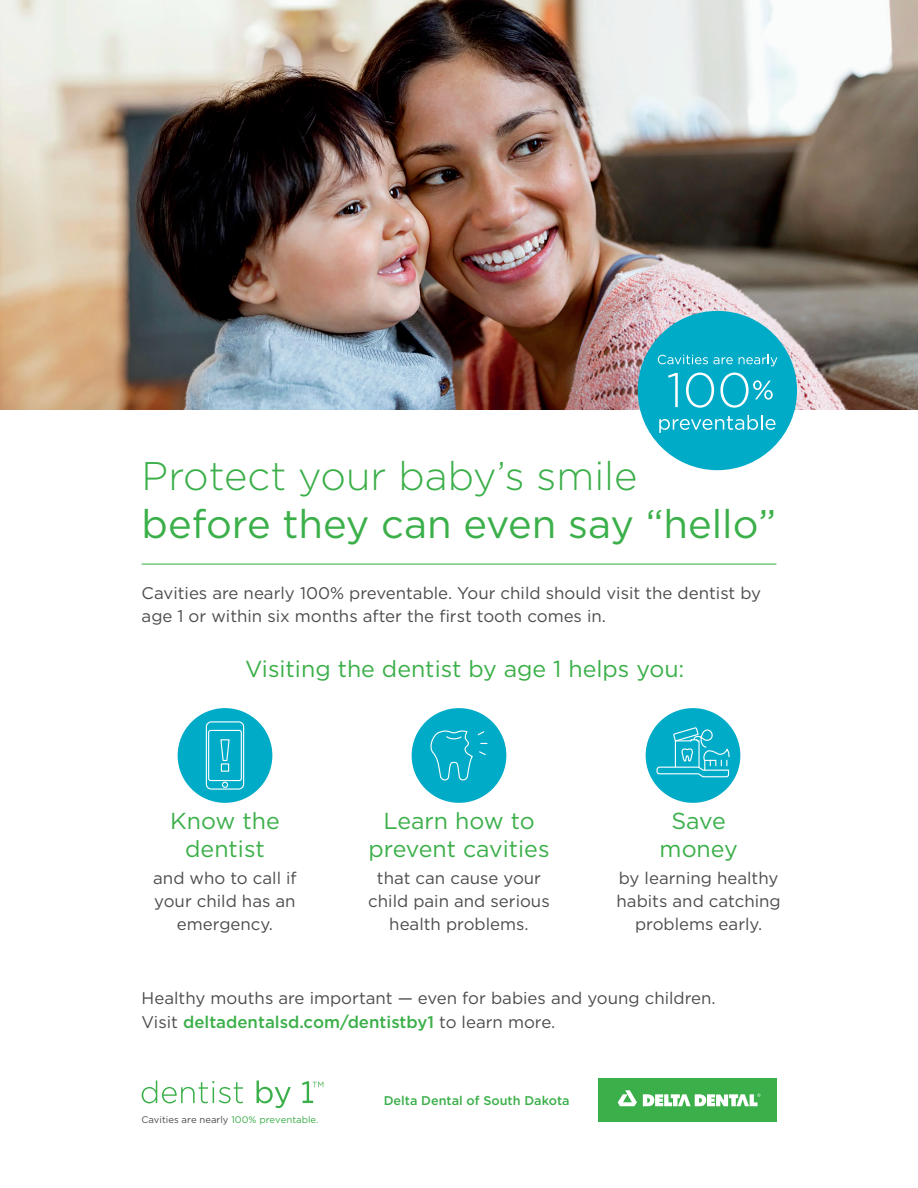
<style>
.page{position:relative;width:918px;height:1188px;background:#fff}
.page>*{position:absolute;margin:0;border:0;box-sizing:border-box;transform-origin:0 0}
.t1{font:39.9px "Gotham";color:#3baf49}
.t2{font:300 39.9px "Gotham";color:#3baf49}
.t3{font:23.1px/27.5px "Gotham";color:#3baf49;text-align:center}
.t4{font:16.8px/23.1px "Gotham";color:#4b4c4d;text-align:center}
.t5{font:500 12.6px "Gotham";color:#3baf49}
.t6{font:9.6px "Gotham";color:#4b4c4d}
.s1{font-weight:500;color:#3baf49}
.s2{color:#3baf49}
</style>
<div class="page">
<img style="left:0;top:0;width:918px;height:410px">
<div style="left:599px;top:1078px;width:178px;height:44px;background:#3baf49"></div>
<svg style="left:618px;top:1090px;width:19px;height:16px"></svg>
<svg style="left:643px;top:1094px;width:118px;height:12px"></svg>
<svg style="left:142px;top:1081px;width:101px;height:22px"></svg>
<svg style="left:257px;top:1081px;width:34px;height:27px"></svg>
<svg style="left:302px;top:1081px;width:21px;height:22px"></svg>
<hr style="left:142px;top:564px;width:634px;height:1px;background:#3baf49">
<div style="left:178px;top:708px;width:94px;height:95px;background:#00abc8;border-radius:50%"></div>
<div style="left:206px;top:721px;width:38px;height:69px;border:1px solid #fff;border-radius:5px"></div>
<div style="left:208px;top:730px;width:34px;height:51px;border:1px solid #fff;border-radius:2px"></div>
<svg style="left:222px;top:782px;width:6px;height:6px"></svg>
<svg style="left:220px;top:739px;width:10px;height:33px"></svg>
<div style="left:412px;top:708px;width:94px;height:95px;background:#00abc8;border-radius:50%"></div>
<svg style="left:430px;top:730px;width:58px;height:51px"></svg>
<div style="left:646px;top:708px;width:94px;height:95px;background:#00abc8;border-radius:50%"></div>
<svg style="left:656px;top:727px;width:74px;height:71px"></svg>
<div style="left:638px;top:311px;width:159px;height:159px;background:#00abc8;border-radius:50%"></div>
<svg style="left:668px;top:373px;width:10px;height:34px"></svg>
<svg style="left:686px;top:373px;width:28px;height:35px"></svg>
<svg style="left:720px;top:373px;width:53px;height:35px"></svg>
<svg style="left:659px;top:415px;width:117px;height:18px"></svg>
<svg style="left:658px;top:355px;width:75px;height:9px"></svg>
<svg style="left:739px;top:354px;width:38px;height:12px"></svg>
<h1 class="t2" style="left:142px;top:451px;width:497px">Protect your baby’s smile</h1>
<h1 class="t1" style="left:142px;top:498px;width:636px">before they can even say “hello”</h1>
<p class="t4" style="left:142px;top:581px;width:621px;text-align:left">Cavities are nearly 100% preventable. Your child should visit the dentist by age 1 or within six months after the first tooth comes in.</p>
<h2 class="t3" style="left:245px;top:655px;width:441px">Visiting the dentist by age 1 helps you:</h2>
<h2 class="t3" style="left:170px;top:807px;width:111px">Know the dentist</h2>
<p class="t4" style="left:153px;top:866px;width:145px">and who to call if your child has an emergency.</p>
<h2 class="t3" style="left:368px;top:807px;width:183px">Learn how to prevent cavities</h2>
<p class="t4" style="left:368px;top:866px;width:183px">that can cause your child pain and serious health problems.</p>
<h2 class="t3" style="left:660px;top:807px;width:80px">Save money</h2>
<p class="t4" style="left:617px;top:866px;width:166px">by learning healthy habits and catching problems early.</p>
<p class="t4" style="left:142px;top:987px;width:576px;text-align:left">Healthy mouths are important — even for babies and young children.<br>Visit <span class="s1">deltadentalsd.com/dentistby1</span> to learn more.</p>
<p class="t6" style="left:142px;top:1114px;width:178px">Cavities are nearly <span class="s2">100% preventable.</span></p>
<p class="t5" style="left:384px;top:1093px;width:187px">Delta Dental of South Dakota</p>
</div>
